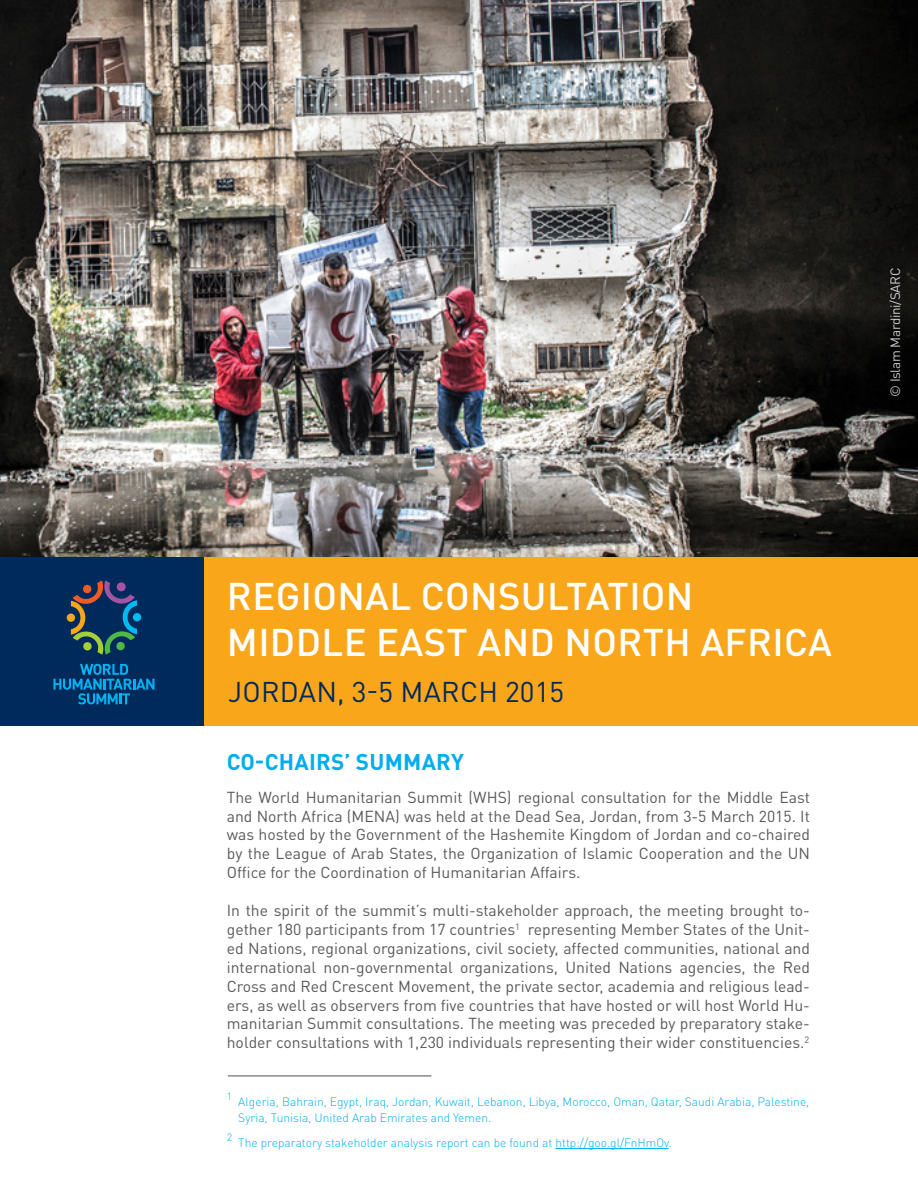
<style>
.page{position:relative;width:918px;height:1188px;background:#fff}
.page>*{position:absolute;margin:0;border:0;box-sizing:border-box;transform-origin:0 0}
.t1{font:500 38.1px/45.8px "DIN Pro";letter-spacing:.01em;color:#fff}
.t2{font:28.2px "DIN Pro";color:#002a5c}
.t3{font:700 22.5px "DIN Pro";letter-spacing:.01em;color:#00aeef}
.t4{font:15.75px/18.9px "DIN Pro";color:#58595b;text-align:justify}
.t5{font:13.5px "DIN Pro";letter-spacing:-.02em;color:#fff}
.t6{font:300 12px/16.5px "DIN Pro";color:#00aeef}
.t7{font:300 10.5px "DIN Pro";color:#00aeef}
</style>
<div class="page">
<img style="left:0;top:0;width:918px;height:558px">
<div style="left:204px;top:558px;width:714px;height:168px;background:#faa61a"></div>
<div style="left:0;top:558px;width:204px;height:168px;background:#002a5c"></div>
<svg style="left:53px;top:664px;width:102px;height:40px"></svg>
<div style="left:133px;top:613px;width:8px;height:8px;background:#00b9f1;border-radius:50%"></div>
<div style="left:67px;top:614px;width:8px;height:8px;background:#faa61a;border-radius:50%"></div>
<svg style="left:71px;top:580px;width:66px;height:75px"></svg>
<hr style="left:555px;top:1148px;width:114px;height:1px;background:#00aeef">
<hr style="left:228px;top:1076px;width:203px;height:1px;background:#4d4d4f">
<p class="t5" style="left:886px;top:397px;width:131px;rotate:-90deg">© Islam Mardini/SARC</p>
<h1 class="t1" style="left:227px;top:572px;width:606px">REGIONAL CONSULTATION<br>MIDDLE EAST AND NORTH AFRICA</h1>
<h2 class="t2" style="left:228px;top:673px;width:34px">Jordan</h2>
<h2 class="t2" style="left:337px;top:673px;width:106px">, 3-5 March</h2>
<h2 class="t2" style="left:505px;top:673px;width:60px">2015</h2>
<h3 class="t3" style="left:227px;top:747px;width:239px">CO-CHAIRS’ SUMMARY</h3>
<p class="t4" style="left:227px;top:787px;width:585px">The World Humanitarian Summit (WHS) regional consultation for the Middle East and North Africa (MENA) was held at the Dead Sea, Jordan, from 3-5 March 2015. It was hosted by the Government of the Hashemite Kingdom of Jordan and co-chaired by the League of Arab States, the Organization of Islamic Cooperation and the UN Office for the Coordination of Humanitarian Affairs.</p>
<p class="t4" style="left:227px;top:900px;width:585px">In the spirit of the summit’s multi-stakeholder approach, the meeting brought to&shy;gether 180 participants from 17 countries<sup>1</sup> representing Member States of the Unit&shy;ed Nations, regional organizations, civil society, affected communities, national and international non-governmental organizations, United Nations agencies, the Red Cross and Red Crescent Movement, the private sector, academia and religious lead&shy;ers, as well as observers from five countries that have hosted or will host World Hu&shy;manitarian Summit consultations. The meeting was preceded by preparatory stake&shy;holder consultations with 1,230 individuals representing their wider constituencies.<sup>2</sup></p>
<p class="t7" style="left:227px;top:1089px;width:7px">1</p>
<p class="t6" style="left:238px;top:1093px;width:573px">Algeria, Bahrain, Egypt, Iraq, Jordan, Kuwait, Lebanon, Libya, Morocco, Oman, Qatar, Saudi Arabia, Palestine,<br>Syria, Tunisia, United Arab Emirates and Yemen.</p>
<p class="t7" style="left:227px;top:1130px;width:7px">2</p>
<p class="t6" style="left:238px;top:1134px;width:435px">The preparatory stakeholder analysis report can be found at http://goo.gl/FnHmOv.</p>
</div>
